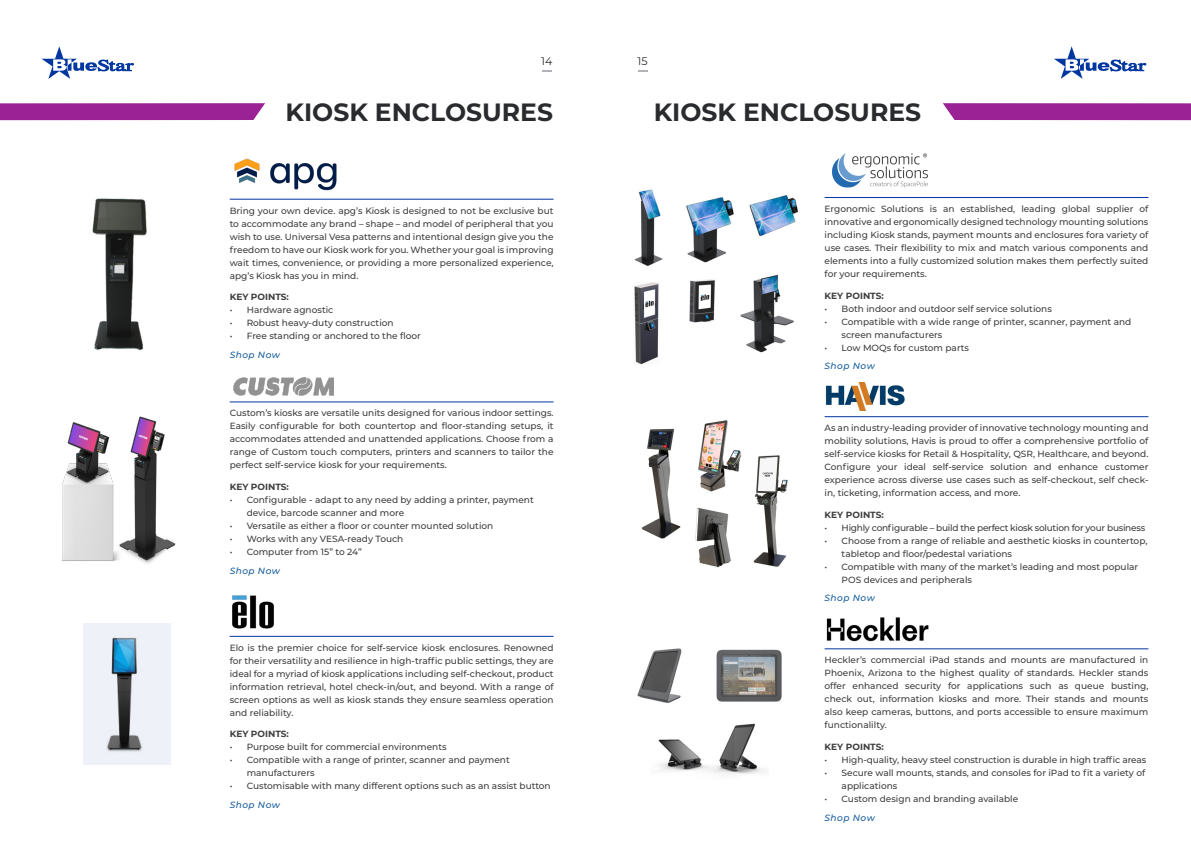
<style>
.page{position:relative;width:1191px;height:842px;background:#fff}
.page>*{position:absolute;margin:0;border:0;box-sizing:border-box;transform-origin:0 0}
.Headline{font:700 25px "Montserrat";color:#292b2f}
.t1{font:11px "Montserrat";color:#292b2f}
.Paragraph{font:500 9px/13px "Montserrat";color:#3e3e3f;text-align:justify}
.Paragraph-2{font:500 9px "Montserrat";letter-spacing:-.03em;color:#3e3e3f}
.KeyPoints{font:700 9px "Montserrat";color:#3e3e3f}
.Websites{font:italic 500 9px "Montserrat";letter-spacing:.05em;color:#175d9e}
</style>
<div class="page">
<svg style="left:42px;top:46px;width:92px;height:33px"></svg>
<svg style="left:1054px;top:46px;width:92px;height:33px"></svg>
<svg style="left:0;top:103px;width:265px;height:17px;background:#9e2a98"></svg>
<svg style="left:943px;top:103px;width:248px;height:17px;background:#9e2a99"></svg>
<svg style="left:638px;top:70px;width:9px;height:2px"></svg>
<svg style="left:542px;top:70px;width:10px;height:2px"></svg>
<img style="left:83px;top:624px;width:88px;height:140px">
<img style="left:61px;top:416px;width:115px;height:148px">
<img style="left:92px;top:198px;width:55px;height:152px">
<img style="left:641px;top:420px;width:147px;height:148px">
<img style="left:637px;top:648px;width:145px;height:127px">
<img style="left:634px;top:189px;width:164px;height:176px">
<hr style="left:824px;top:197px;width:324px;height:1px;background:#0036a0">
<hr style="left:824px;top:416px;width:324px;height:1px;background:#0036a0">
<hr style="left:824px;top:648px;width:324px;height:1px;background:#0036a0">
<img style="left:832px;top:153px;width:96px;height:35px">
<img style="left:825px;top:383px;width:80px;height:28px">
<img style="left:826px;top:617px;width:103px;height:25px">
<hr style="left:230px;top:199px;width:323px;height:1px;background:#0036a0">
<hr style="left:230px;top:401px;width:323px;height:1px;background:#0036a0">
<hr style="left:230px;top:636px;width:323px;height:1px;background:#0036a0">
<img style="left:234px;top:158px;width:103px;height:33px">
<img style="left:233px;top:377px;width:101px;height:19px">
<img style="left:232px;top:595px;width:42px;height:34px">
<p class="t1" style="left:541px;top:53px;width:13px">14</p>
<p class="t1" style="left:637px;top:53px;width:12px">15</p>
<p class="Headline" style="left:285px;top:94px;width:269px">KIOSK ENCLOSURES</p>
<p class="Headline" style="left:654px;top:94px;width:269px">KIOSK ENCLOSURES</p>
<p class="Paragraph" style="left:230px;top:204px;width:325px">Bring your own device. apg’s Kiosk is designed to not be exclusive but to accommodate any brand – shape – and model of peripheral that you wish to use. Universal Vesa patterns and intentional design give you the freedom to have our Kiosk work for you. Whether your goal is improving wait times, convenience, or providing a more personalized experience, apg’s Kiosk has you in mind.</p>
<p class="KeyPoints" style="left:230px;top:290px;width:61px">KEY POINTS:</p>
<p class="Paragraph" style="left:230px;top:303px;width:105px">• Hardware agnostic</p>
<p class="Paragraph" style="left:230px;top:316px;width:165px">• Robust heavy-duty construction</p>
<p class="Paragraph" style="left:230px;top:329px;width:193px">• Free standing or anchored to the floor</p>
<p class="Websites" style="left:230px;top:348px;width:52px">Shop Now</p>
<p class="Paragraph" style="left:230px;top:406px;width:325px">Custom’s kiosks are versatile units designed for various indoor settings.<br>Easily configurable for both countertop and floor-standing setups, it accommodates attended and unattended applications. Choose from a range of Custom touch computers, printers and scanners to tailor the perfect self-service kiosk for your requirements.</p>
<p class="KeyPoints" style="left:230px;top:480px;width:61px">KEY POINTS:</p>
<p class="Paragraph" style="left:247px;top:493px;width:288px;text-indent:-17px">• Configurable - adapt to any need by adding a printer, payment device, barcode scanner and more</p>
<p class="Paragraph" style="left:230px;top:519px;width:265px">• Versatile as either a floor or counter mounted solution</p>
<p class="Paragraph" style="left:230px;top:532px;width:175px">• Works with any VESA-ready Touch</p>
<p class="Paragraph" style="left:230px;top:545px;width:134px">• Computer from 15” to 24”</p>
<p class="Websites" style="left:230px;top:564px;width:52px">Shop Now</p>
<p class="Paragraph" style="left:230px;top:641px;width:325px">Elo is the premier choice for self-service kiosk enclosures. Renowned for their versatility and resilience in high-traffic public settings, they are ideal for a myriad of kiosk applications including self-checkout, product information retrieval, hotel check-in/out, and beyond. With a range of screen options as well as kiosk stands they ensure seamless operation and reliability.</p>
<p class="KeyPoints" style="left:230px;top:728px;width:61px">KEY POINTS:</p>
<p class="Paragraph" style="left:230px;top:740px;width:218px">• Purpose built for commercial environments</p>
<p class="Paragraph" style="left:247px;top:753px;width:265px;text-indent:-17px">• Compatible with a range of printer, scanner and payment manufacturers</p>
<p class="Paragraph" style="left:230px;top:779px;width:322px">• Customisable with many different options such as an assist button</p>
<p class="Websites" style="left:230px;top:798px;width:52px">Shop Now</p>
<p class="Paragraph" style="left:824px;top:202px;width:325px">Ergonomic Solutions is an established, leading global supplier of innovative and ergonomically designed technology mounting solutions including Kiosk stands, payment mounts and enclosures fora variety of use cases. Their flexibility to mix and match various components and elements into a fully customized solution makes them perfectly suited for your requirements.</p>
<p class="KeyPoints" style="left:824px;top:289px;width:61px">KEY POINTS:</p>
<p class="Paragraph" style="left:824px;top:301px;width:229px">• Both indoor and outdoor self service solutions</p>
<p class="Paragraph" style="left:841px;top:314px;width:291px;text-indent:-17px">• Compatible with a wide range of printer, scanner, payment and screen manufacturers</p>
<p class="Paragraph" style="left:824px;top:340px;width:146px">• Low MOQs for custom parts</p>
<p class="Websites" style="left:824px;top:360px;width:52px">Shop Now</p>
<p class="Paragraph" style="left:824px;top:421px;width:325px">As an industry-leading provider of innovative technology mounting and mobility solutions, Havis is proud to offer a comprehensive portfolio of self-service kiosks for Retail &amp; Hospitality, QSR, Healthcare, and beyond.<br>Configure your ideal self-service solution and enhance customer experience across diverse use cases such as self-checkout, self check&shy;in, ticketing, information access, and more.</p>
<p class="KeyPoints" style="left:824px;top:508px;width:61px">KEY POINTS:</p>
<p class="Paragraph-2" style="left:824px;top:521px;width:322px">• Highly configurable – build the perfect kiosk solution for your business</p>
<p class="Paragraph" style="left:841px;top:534px;width:307px;text-indent:-17px">• Choose from a range of reliable and aesthetic kiosks in countertop, tabletop and floor/pedestal variations</p>
<p class="Paragraph" style="left:841px;top:560px;width:298px;text-indent:-17px">• Compatible with many of the market’s leading and most popular<br>POS devices and peripherals</p>
<p class="Websites" style="left:824px;top:592px;width:52px">Shop Now</p>
<p class="Paragraph" style="left:824px;top:653px;width:325px">Heckler’s commercial iPad stands and mounts are manufactured in Phoenix, Arizona to the highest quality of standards. Heckler stands offer enhanced security for applications such as queue busting, check out, information kiosks and more. Their stands and mounts also keep cameras, buttons, and ports accessible to ensure maximum functionalilty.</p>
<p class="KeyPoints" style="left:824px;top:740px;width:61px">KEY POINTS:</p>
<p class="Paragraph" style="left:824px;top:753px;width:323px">• High-quality, heavy steel construction is durable in high traffic areas</p>
<p class="Paragraph" style="left:841px;top:766px;width:305px;text-indent:-17px">• Secure wall mounts, stands, and consoles for iPad to fit a variety of applications</p>
<p class="Paragraph" style="left:824px;top:792px;width:195px">• Custom design and branding available</p>
<p class="Websites" style="left:824px;top:811px;width:52px">Shop Now</p>
</div>
